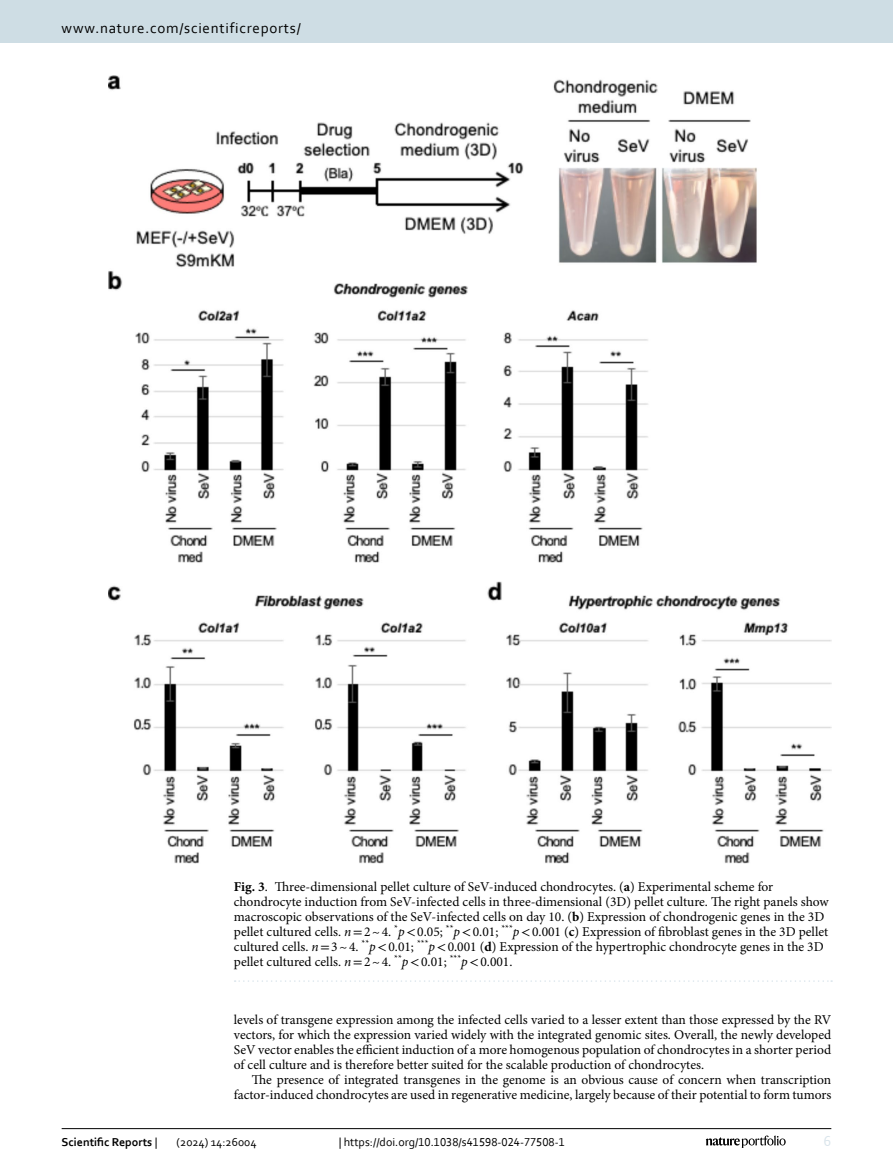
<style>
.page{position:relative;width:893px;height:1174px;background:#fff}
.page>*{position:absolute;margin:0;border:0;box-sizing:border-box;transform-origin:0 0}
.t1{font:15px "Corbel";letter-spacing:.05em;color:#000}
.t2{font:15px "Corbel";color:#d9e4eb}
.Figure_Caption{font:13.5px/15px "Minion Pro";color:#000}
.Body_Text{font:13.5px/15px "Minion Pro";letter-spacing:-.005em;color:#000;text-align:justify}
.Body_Text_Indent{font:13.5px/15px "Minion Pro";color:#000;text-align:right}
.t3{font:12px "Corbel";color:#000}
.t4{font:700 12px "Corbel";color:#000}
.s1{font-weight:700}
.s2{font-style:italic}
.s3{font-family:"STIX"}
.s4{font-weight:400}
</style>
<div class="page">
<img style="left:108px;top:76px;width:723px;height:787px">
<svg style="left:235px;top:980px;width:597px;height:1px"></svg>
<hr style="left:62px;top:1128px;width:769px;height:1px;background:#000">
<svg style="left:706px;top:1135px;width:80px;height:12px"></svg>
<div style="left:0;top:0;width:893px;height:43px;background:#cedde4"></div>
<p class="t1" style="left:62px;top:18px;width:241px">www.nature.com/scientificreports/</p>
<p class="Figure_Caption" style="left:234px;top:879px;width:596px"><span class="s1">Fig. 3</span>. Three-dimensional pellet culture of SeV-induced chondrocytes. (<span class="s1">a</span>) Experimental scheme for chondrocyte induction from SeV-infected cells in three-dimensional (3D) pellet culture. The right panels show macroscopic observations of the SeV-infected cells on day 10. (<span class="s1">b</span>) Expression of chondrogenic genes in the 3D pellet cultured cells. <span class="s2">n</span><span class="s3">=</span>2~4. <sup>*</sup><span class="s2">p</span><span class="s3">&lt;</span>0.05; <sup>**</sup><span class="s2">p</span><span class="s3">&lt;</span>0.01; <sup>***</sup><span class="s2">p</span><span class="s3">&lt;</span>0.001 (<span class="s1">c</span>) Expression of fibroblast genes in the 3D pellet cultured cells. <span class="s2">n</span><span class="s3">=</span>3~4. <sup>**</sup><span class="s2">p</span><span class="s3">&lt;</span>0.01; <sup>***</sup><span class="s2">p</span><span class="s3">&lt;</span>0.001 (<span class="s1">d</span>) Expression of the hypertrophic chondrocyte genes in the 3D pellet cultured cells. <span class="s2">n</span><span class="s3">=</span>2~4. <sup>**</sup><span class="s2">p</span><span class="s3">&lt;</span>0.01; <sup>***</sup><span class="s2">p</span><span class="s3">&lt;</span>0.001.</p>
<p class="Body_Text" style="left:234px;top:1012px;width:599px">levels of transgene expression among the infected cells varied to a lesser extent than those expressed by the RV vectors, for which the expression varied widely with the integrated genomic sites. Overall, the newly developed SeV vector enables the efficient induction of a more homogenous population of chondrocytes in a shorter period of cell culture and is therefore better suited for the scalable production of chondrocytes.</p>
<p class="Body_Text_Indent" style="left:234px;top:1072px;width:599px">The presence of integrated transgenes in the genome is an obvious cause of concern when transcription factor-induced chondrocytes are used in regenerative medicine, largely because of their potential to form tumors</p>
<p class="t4" style="left:62px;top:1134px;width:97px">Scientific Reports <span class="s4">|</span></p>
<p class="t3" style="left:177px;top:1134px;width:81px">(2024) 14:26004</p>
<p class="t3" style="left:339px;top:1134px;width:228px">| https://doi.org/10.1038/s41598-024-77508-1</p>
<p class="t2" style="left:824px;top:1132px;width:9px">6</p>
</div>
